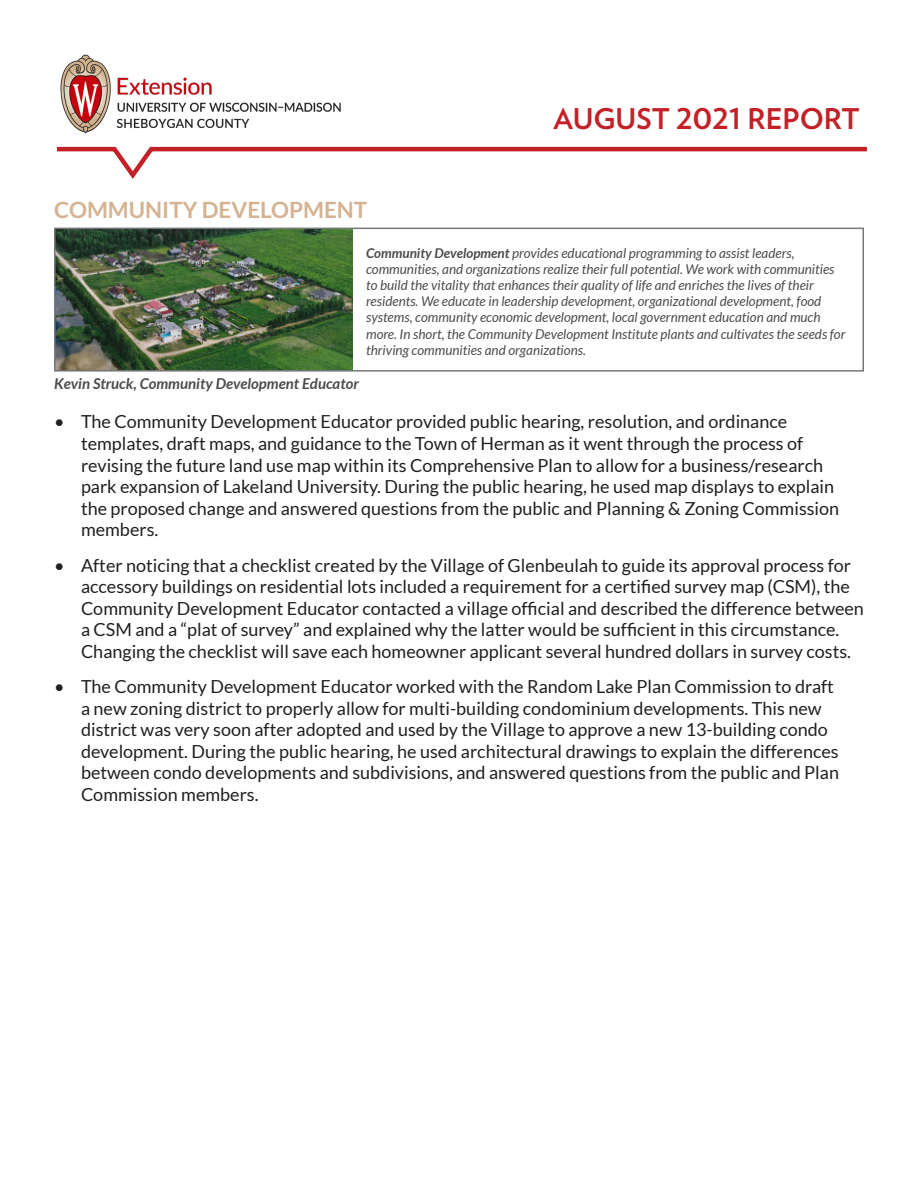
<style>
.page{position:relative;width:918px;height:1188px;background:#fff}
.page>*{position:absolute;margin:0;border:0;box-sizing:border-box;transform-origin:0 0}
.t1{font:700 28.5px "Verlag";color:#c42027}
.t2{font:700 22.5px "Lato";color:#d5b392}
.t3{font:18px/21.6px "Lato";color:#231f20}
.t4{font:italic 700 15px "Lato";color:#4b4c4d}
.t5{font:italic 13.5px/16.2px "Lato";color:#4b4c4d}
.s1{font-weight:700}
</style>
<div class="page">
<img style="left:60px;top:54px;width:281px;height:80px">
<svg style="left:56px;top:146px;width:811px;height:33px"></svg>
<img style="left:57px;top:231px;width:295px;height:138px">
<div style="left:54px;top:228px;width:810px;height:144px;border:2px solid #76787b"></div>
<p class="t1" style="left:554px;top:96px;width:308px">AUGUST 2021 REPORT</p>
<p class="t2" style="left:54px;top:197px;width:315px">COMMUNITY DEVELOPMENT</p>
<p class="t5" style="left:366px;top:245px;width:481px"><span class="s1">Community Development</span> provides educational programming to assist leaders, communities, and organizations realize their full potential. We work with communities to build the vitality that enhances their quality of life and enriches the lives of their residents. We educate in leadership development, organizational development, food systems, community economic development, local government education and much more. In short, the Community Development Institute plants and cultivates the seeds for thriving communities and organizations.</p>
<p class="t4" style="left:54px;top:375px;width:306px">Kevin Struck, Community Development Educator</p>
<p class="t3" style="left:81px;top:411px;width:760px;text-indent:-27px">• The Community Development Educator provided public hearing, resolution, and ordinance templates, draft maps, and guidance to the Town of Herman as it went through the process of revising the future land use map within its Comprehensive Plan to allow for a business/research park expansion of Lakeland University. During the public hearing, he used map displays to explain the proposed change and answered questions from the public and Planning &amp; Zoning Commission members.</p>
<p class="t3" style="left:81px;top:554px;width:785px;text-indent:-27px">• After noticing that a checklist created by the Village of Glenbeulah to guide its approval process for accessory buildings on residential lots included a requirement for a certified survey map (CSM), the Community Development Educator contacted a village official and described the difference between a CSM and a “plat of survey” and explained why the latter would be sufficient in this circumstance.<br>Changing the checklist will save each homeowner applicant several hundred dollars in survey costs.</p>
<p class="t3" style="left:81px;top:676px;width:760px;text-indent:-27px">• The Community Development Educator worked with the Random Lake Plan Commission to draft a new zoning district to properly allow for multi-building condominium developments. This new district was very soon after adopted and used by the Village to approve a new 13-building condo development. During the public hearing, he used architectural drawings to explain the differences between condo developments and subdivisions, and answered questions from the public and Plan Commission members.</p>
</div>
